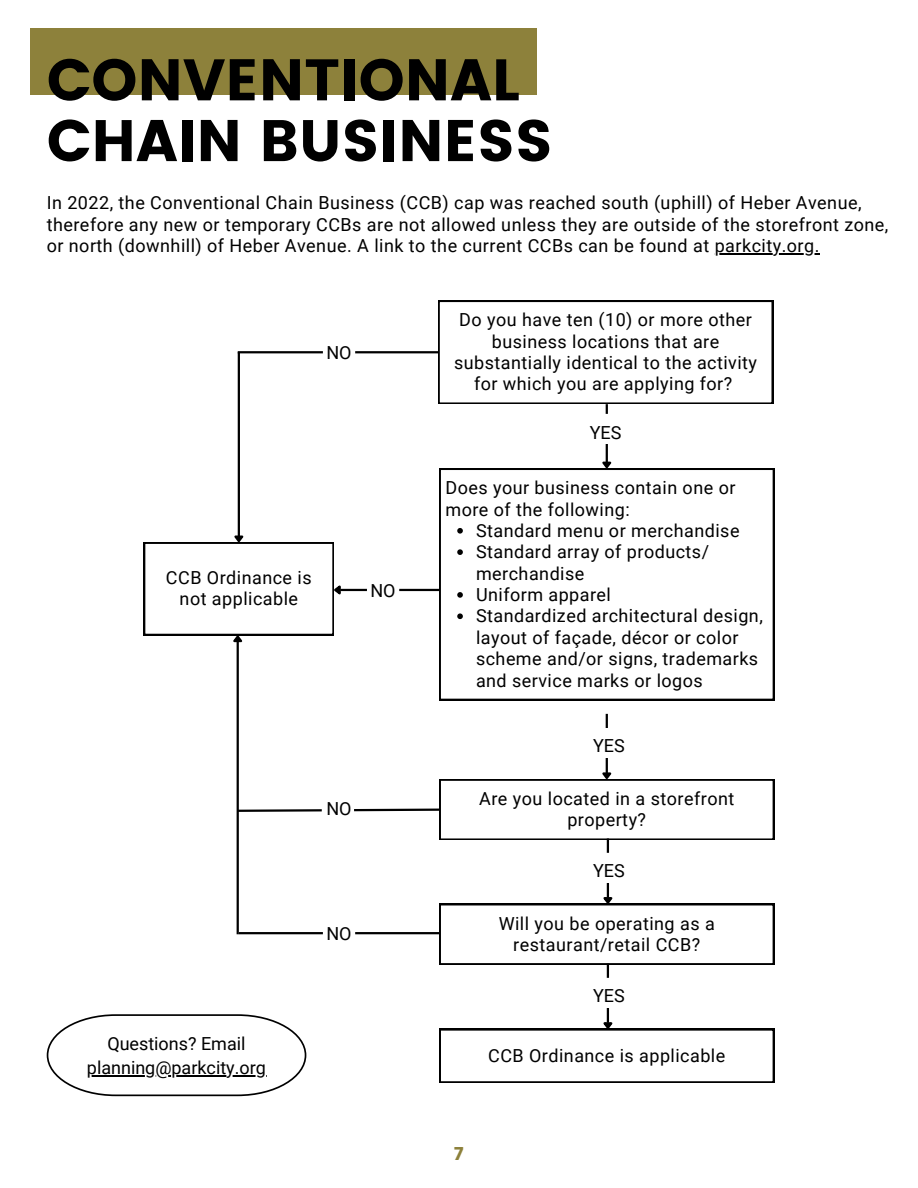
<style>
.page{position:relative;width:918px;height:1188px;background:#fff}
.page>*{position:absolute;margin:0;border:0;box-sizing:border-box;transform-origin:0 0}
.t1{font:58.5px/60.8px "Poppins";color:#000}
.t2{font:18px/21.3px "Roboto";letter-spacing:.025em;color:#000;text-align:center}
.t3{font:18px "Roboto";color:#000}
.t4{font:18px "Poppins";color:#8d813b}
</style>
<div class="page">
<div style="left:30px;top:28px;width:506px;height:66px;background:#8d813b"></div>
<hr style="left:606px;top:404px;width:2px;height:58px;background:#000">
<svg style="left:602px;top:460px;width:10px;height:8px"></svg>
<svg style="left:439px;top:468px;width:335px;height:232px"></svg>
<svg style="left:457px;top:528px;width:6px;height:6px"></svg>
<svg style="left:457px;top:549px;width:6px;height:6px"></svg>
<svg style="left:457px;top:592px;width:6px;height:6px"></svg>
<svg style="left:457px;top:613px;width:6px;height:6px"></svg>
<svg style="left:438px;top:300px;width:335px;height:104px"></svg>
<hr style="left:238px;top:352px;width:2px;height:184px;background:#000">
<hr style="left:238px;top:351px;width:200px;height:2px;background:#000">
<hr style="left:237px;top:642px;width:2px;height:292px;background:#000">
<hr style="left:239px;top:932px;width:200px;height:2px;background:#000">
<hr style="left:340px;top:589px;width:99px;height:2px;background:#000">
<svg style="left:144px;top:533px;width:199px;height:111px"></svg>
<hr style="left:606px;top:714px;width:2px;height:59px;background:#000">
<hr style="left:607px;top:838px;width:2px;height:60px;background:#000">
<svg style="left:439px;top:895px;width:335px;height:70px"></svg>
<hr style="left:607px;top:964px;width:2px;height:59px;background:#000">
<svg style="left:439px;top:1020px;width:335px;height:63px"></svg>
<svg style="left:606px;top:414px;width:2px;height:29px"></svg>
<svg style="left:323px;top:932px;width:32px;height:2px"></svg>
<hr style="left:715px;top:253px;width:105px;height:1px;background:#000">
<svg style="left:367px;top:589px;width:32px;height:2px"></svg>
<svg style="left:323px;top:351px;width:32px;height:2px"></svg>
<svg style="left:236px;top:770px;width:538px;height:70px"></svg>
<svg style="left:607px;top:853px;width:2px;height:29px"></svg>
<svg style="left:606px;top:728px;width:2px;height:29px"></svg>
<svg style="left:607px;top:978px;width:2px;height:29px"></svg>
<svg style="left:47px;top:1014px;width:259px;height:82px"></svg>
<hr style="left:87px;top:1075px;width:179px;height:2px;background:#000">
<p class="t1" style="left:47px;top:50px;width:508px">CONVENTIONAL<br>CHAIN BUSINESS</p>
<p class="t2" style="left:47px;top:192px;width:843px;text-align:left">In 2022, the Conventional Chain Business (CCB) cap was reached south (uphill) of Heber Avenue, therefore any new or temporary CCBs are not allowed unless they are outside of the storefront zone, or north (downhill) of Heber Avenue. A link to the current CCBs can be found at parkcity.org.</p>
<p class="t2" style="left:326px;top:342px;width:27px">NO</p>
<p class="t2" style="left:166px;top:567px;width:147px">CCB Ordinance is not applicable</p>
<h2 class="t2" style="left:371px;top:580px;width:27px">NO</h2>
<h2 class="t3" style="left:107px;top:1033px;width:140px">Questions? Email</h2>
<p class="t3" style="left:87px;top:1058px;width:180px">planning@parkcity.org</p>
<p class="t2" style="left:326px;top:798px;width:27px">NO</p>
<h2 class="t2" style="left:326px;top:923px;width:27px">NO</h2>
<h2 class="t2" style="left:454px;top:309px;width:305px">Do you have ten (10) or more other business locations that are substantially identical to the activity for which you are applying for?</h2>
<p class="t2" style="left:590px;top:422px;width:33px">YES</p>
<h1 class="t2" style="left:445px;top:477px;width:292px">Does your business contain one or</h1>
<p class="t2" style="left:445px;top:499px;width:186px">more of the following:</p>
<p class="t2" style="left:476px;top:520px;width:265px">Standard menu or merchandise</p>
<p class="t2" style="left:476px;top:542px;width:235px;text-align:left">Standard array of products/ merchandise</p>
<h2 class="t2" style="left:476px;top:584px;width:136px">Uniform apparel</h2>
<p class="t2" style="left:476px;top:606px;width:288px;text-align:left">Standardized architectural design, layout of façade, décor or color scheme and/or signs, trademarks and service marks or logos</p>
<h2 class="t2" style="left:593px;top:735px;width:33px">YES</h2>
<p class="t2" style="left:479px;top:788px;width:257px">Are you located in a storefront property?</p>
<p class="t2" style="left:593px;top:860px;width:33px">YES</p>
<p class="t2" style="left:499px;top:913px;width:218px">Will you be operating as a restaurant/retail CCB?</p>
<p class="t2" style="left:593px;top:986px;width:33px">YES</p>
<p class="t2" style="left:488px;top:1045px;width:239px">CCB Ordinance is applicable</p>
<p class="t4" style="left:454px;top:1143px;width:12px">7</p>
</div>
